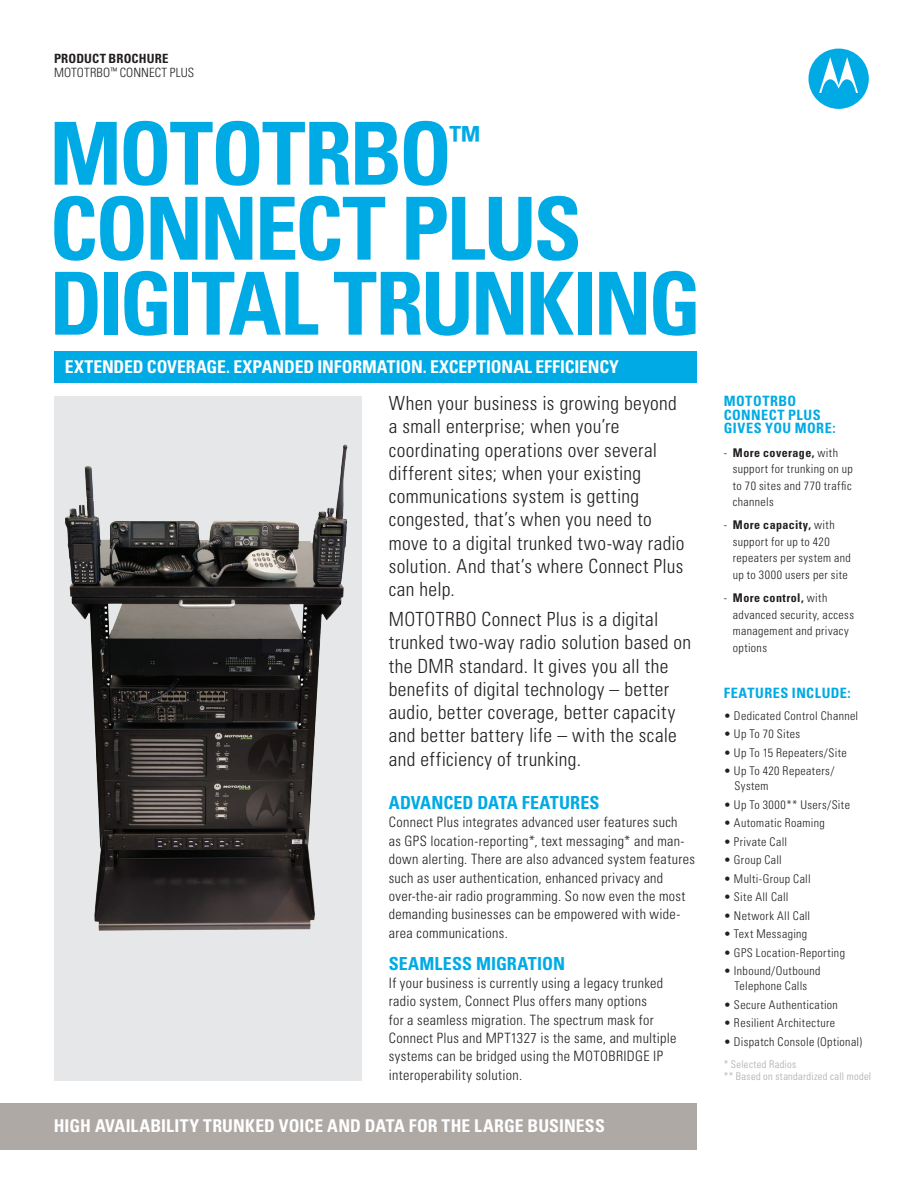
<style>
.page{position:relative;width:918px;height:1188px;background:#fff}
.page>*{position:absolute;margin:0;border:0;box-sizing:border-box;transform-origin:0 0}
.t1{font:700 condensed 87px "Univers LT Std";letter-spacing:-.035em;color:#00aae4}
.t2{font:700 condensed 36px "Univers LT Std";color:#00aae4}
.t3{font:300 condensed 19.5px/23.2px "Univers LT Std";letter-spacing:.02em;color:#231f20}
.t4{font:700 condensed 18px "Univers LT Std";color:#00aae4}
.t5{font:700 condensed 17.7px "Univers LT Std";letter-spacing:.005em;color:#fff}
.t6{font:300 condensed 14.25px/18.3px "Univers LT Std";letter-spacing:.025em;color:#231f20}
.t7{font:700 condensed 14.25px/13.5px "Univers LT Std";letter-spacing:.035em;color:#00aae4}
.t8{font:300 condensed 12.75px/14.2px "Univers LT Std";letter-spacing:.01em;color:#231f20}
.t9{font:300 condensed 12px/16.5px "Univers LT Std";letter-spacing:.03em;color:#231f20}
.t10{font:300 condensed 10.5px "Univers LT Std";letter-spacing:.03em;color:#afa9a6}
.s1{font-weight:700}
</style>
<div class="page">
<div style="left:54px;top:396px;width:308px;height:684px;background:#e6e7e9"></div>
<img style="left:65px;top:444px;width:283px;height:487px">
<div style="left:809px;top:49px;width:60px;height:60px;background:#00aae4;border-radius:50%"></div>
<svg style="left:819px;top:57px;width:39px;height:36px"></svg>
<div style="left:54px;top:351px;width:643px;height:31px;background:#00aae4"></div>
<div style="left:0;top:1103px;width:697px;height:46px;background:#afa9a6"></div>
<p class="t8" style="left:54px;top:52px;width:142px"><span class="s1">PRODUCT BROCHURE<br></span>MOTOTRBO<sup>™</sup> CONNECT PLUS</p>
<p class="t1" style="left:49px;top:100px;width:404px">MOTOTRBO</p>
<p class="t2" style="left:449px;top:117px;width:32px">™</p>
<p class="t1" style="left:49px;top:175px;width:534px">CONNECT PLUS</p>
<p class="t1" style="left:49px;top:250px;width:653px">DIGITAL TRUNKING</p>
<p class="t5" style="left:65px;top:356px;width:556px">EXTENDED COVERAGE. EXPANDED INFORMATION. EXCEPTIONAL EFFICIENCY</p>
<p class="t3" style="left:389px;top:392px;width:297px">When your business is growing beyond a small enterprise; when you’re coordinating operations over several different sites; when your existing communications system is getting congested, that’s when you need to move to a digital trunked two-way radio solution. And that’s where Connect Plus can help.</p>
<p class="t3" style="left:389px;top:608px;width:304px">MOTOTRBO Connect Plus is a digital trunked two-way radio solution based on the DMR standard. It gives you all the benefits of digital technology – better audio, better coverage, better capacity and better battery life – with the scale and efficiency of trunking.</p>
<p class="t4" style="left:389px;top:792px;width:212px">ADVANCED DATA FEATURES</p>
<p class="t6" style="left:389px;top:813px;width:308px">Connect Plus integrates advanced user features such<br>as GPS location-reporting*, text messaging* and man&shy;down alerting. There are also advanced system features such as user authentication, enhanced privacy and over-the-air radio programming. So now even the most demanding businesses can be empowered with wide&shy;area communications.</p>
<p class="t4" style="left:389px;top:952px;width:178px">SEAMLESS MIGRATION</p>
<p class="t6" style="left:389px;top:974px;width:289px">If your business is currently using a legacy trunked radio system, Connect Plus offers many options<br>for a seamless migration. The spectrum mask for Connect Plus and MPT1327 is the same, and multiple systems can be bridged using the MOTOBRIDGE IP interoperability solution.</p>
<p class="t5" style="left:54px;top:1115px;width:552px">HIGH AVAILABILITY TRUNKED VOICE AND DATA FOR THE LARGE BUSINESS</p>
<p class="t7" style="left:724px;top:394px;width:113px">MOTOTRBO<br>CONNECT PLUS<br>GIVES YOU MORE:</p>
<p class="t9" style="left:733px;top:444px;width:122px;text-indent:-9px">- <span class="s1">More coverage,</span> with support for trunking on up to 70 sites and 770 traffic channels</p>
<p class="t9" style="left:733px;top:517px;width:120px;text-indent:-9px">- <span class="s1">More capacity,</span> with support for up to 420 repeaters per system and up to 3000 users per site</p>
<p class="t9" style="left:733px;top:590px;width:123px;text-indent:-9px">- <span class="s1">More control,</span> with advanced security, access management and privacy options</p>
<p class="t7" style="left:724px;top:686px;width:129px">FEATURES INCLUDE:</p>
<p class="t9" style="left:724px;top:707px;width:136px">• Dedicated Control Channel</p>
<p class="t9" style="left:724px;top:726px;width:78px">• Up To 70 Sites</p>
<p class="t9" style="left:724px;top:744px;width:125px">• Up To 15 Repeaters/Site</p>
<p class="t9" style="left:734px;top:764px;width:101px;line-height:15px;text-indent:-11px">• Up To 420 Repeaters/<br>System</p>
<p class="t9" style="left:724px;top:796px;width:128px">• Up To 3000** Users/Site</p>
<p class="t9" style="left:724px;top:815px;width:103px">• Automatic Roaming</p>
<p class="t9" style="left:724px;top:833px;width:65px">• Private Call</p>
<p class="t9" style="left:724px;top:852px;width:60px">• Group Call</p>
<p class="t9" style="left:724px;top:870px;width:89px">• Multi-Group Call</p>
<p class="t9" style="left:724px;top:889px;width:66px">• Site All Call</p>
<p class="t9" style="left:724px;top:907px;width:88px">• Network All Call</p>
<p class="t9" style="left:724px;top:926px;width:85px">• Text Messaging</p>
<p class="t9" style="left:724px;top:944px;width:123px">• GPS Location-Reporting</p>
<p class="t9" style="left:724px;top:964px;width:98px;line-height:15px;text-align:center">• Inbound/Outbound<br>Telephone Calls</p>
<p class="t9" style="left:724px;top:996px;width:116px">• Secure Authentication</p>
<p class="t9" style="left:724px;top:1015px;width:113px">• Resilient Architecture</p>
<p class="t9" style="left:724px;top:1034px;width:140px">• Dispatch Console (Optional)</p>
<p class="t10" style="left:724px;top:1058px;width:74px">* Selected Radios</p>
<p class="t10" style="left:724px;top:1070px;width:149px">** Based on standardized call model</p>
</div>
